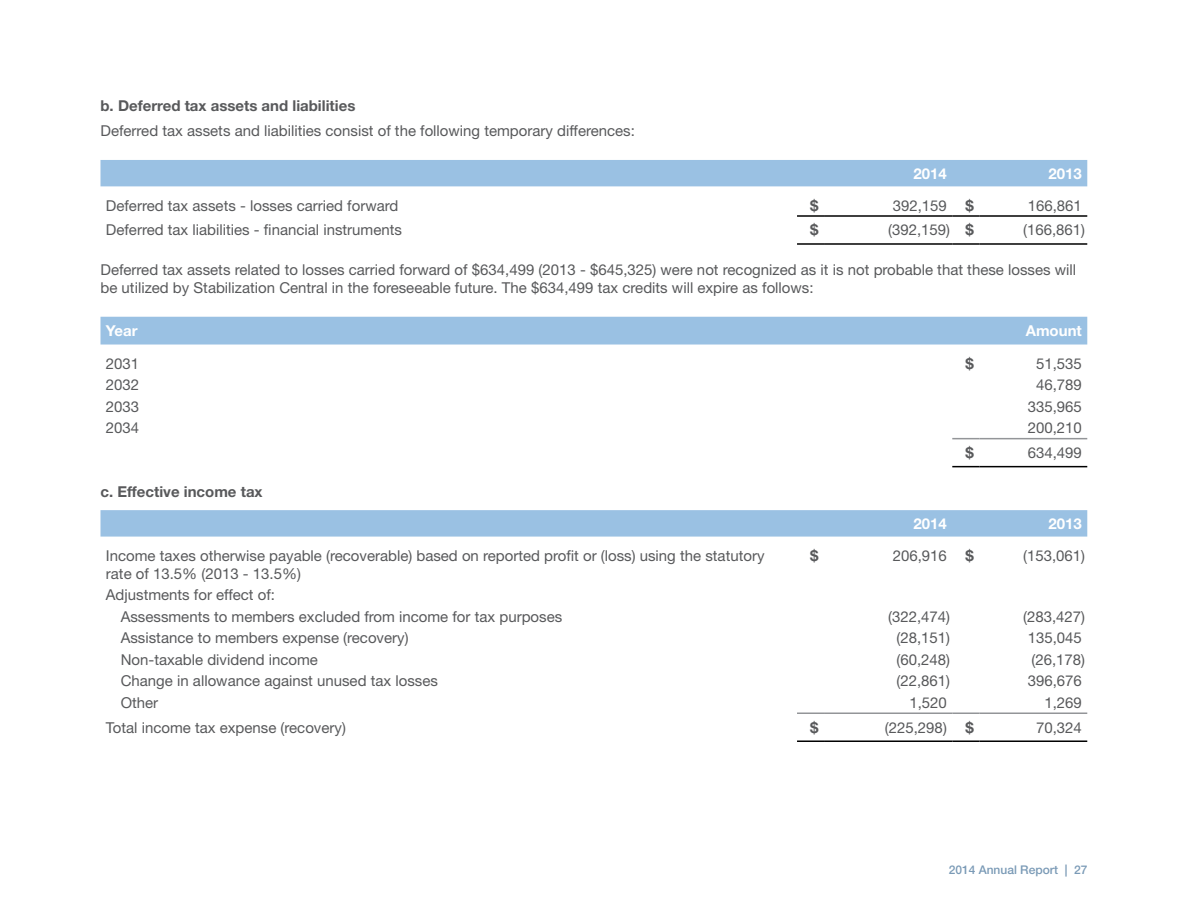
<style>
.page{position:relative;width:1188px;height:918px;background:#fff}
.page>*{position:absolute;margin:0;border:0;box-sizing:border-box;transform-origin:0 0}
.t1{font:15px/18px "Helvetica Neue LT Std";color:#58595b}
.t2{font:700 15px "Helvetica Neue LT Std";color:#58595b}
.t3{font:700 15px "Helvetica Neue LT Std";color:#fff}
.t4{font:500 12px "Helvetica Neue LT Std";color:#7a9ab6}
.s1{font-weight:700}
</style>
<div class="page">
<div style="left:100px;top:160px;width:987px;height:26px;background:#9ac1e3"></div>
<hr style="left:797px;top:215px;width:27px;height:2px;background:#000">
<hr style="left:824px;top:215px;width:128px;height:2px;background:#000">
<hr style="left:952px;top:215px;width:27px;height:2px;background:#000">
<hr style="left:979px;top:215px;width:108px;height:2px;background:#000">
<hr style="left:797px;top:243px;width:27px;height:2px;background:#000">
<hr style="left:824px;top:243px;width:128px;height:2px;background:#000">
<hr style="left:952px;top:243px;width:27px;height:2px;background:#000">
<hr style="left:979px;top:243px;width:108px;height:2px;background:#000">
<div style="left:100px;top:317px;width:987px;height:28px;background:#9ac1e3"></div>
<svg style="left:952px;top:466px;width:27px;height:1px"></svg>
<hr style="left:979px;top:466px;width:108px;height:1px;background:#000">
<svg style="left:952px;top:438px;width:27px;height:1px"></svg>
<hr style="left:979px;top:438px;width:108px;height:1px;background:#939598">
<svg style="left:100px;top:510px;width:987px;height:27px;background:#9cc2e3"></svg>
<svg style="left:797px;top:713px;width:27px;height:1px"></svg>
<hr style="left:824px;top:713px;width:128px;height:1px;background:#939598">
<svg style="left:952px;top:713px;width:27px;height:1px"></svg>
<hr style="left:979px;top:713px;width:108px;height:1px;background:#939598">
<hr style="left:797px;top:740px;width:27px;height:2px;background:#000">
<hr style="left:824px;top:740px;width:128px;height:2px;background:#000">
<hr style="left:952px;top:740px;width:27px;height:2px;background:#000">
<hr style="left:979px;top:740px;width:108px;height:2px;background:#000">
<p class="t2" style="left:100px;top:97px;width:256px">b. Deferred tax assets and liabilities</p>
<p class="t1" style="left:100px;top:121px;width:536px">Deferred tax assets and liabilities consist of the following temporary differences:</p>
<p class="t3" style="left:914px;top:164px;width:35px">2014</p>
<p class="t3" style="left:1049px;top:164px;width:35px">2013</p>
<p class="t1" style="left:106px;top:196px;width:294px">Deferred tax assets - losses carried forward</p>
<p class="t2" style="left:810px;top:196px;width:10px">$</p>
<p class="t1" style="left:893px;top:196px;width:83px">392,159 <span class="s1">$</span></p>
<p class="t1" style="left:1028px;top:196px;width:56px">166,861</p>
<p class="t1" style="left:106px;top:221px;width:298px">Deferred tax liabilities - financial instruments</p>
<p class="t2" style="left:810px;top:221px;width:10px">$</p>
<p class="t1" style="left:888px;top:221px;width:87px">(392,159) <span class="s1">$</span></p>
<p class="t1" style="left:1023px;top:221px;width:63px">(166,861)</p>
<p class="t1" style="left:100px;top:260px;width:977px">Deferred tax assets related to losses carried forward of $634,499 (2013 - $645,325) were not recognized as it is not probable that these losses will be utilized by Stabilization Central in the foreseeable future. The $634,499 tax credits will expire as follows:</p>
<p class="t3" style="left:106px;top:321px;width:33px">Year</p>
<p class="t3" style="left:1026px;top:321px;width:58px">Amount</p>
<p class="t1" style="left:106px;top:354px;width:35px">2031</p>
<p class="t2" style="left:966px;top:354px;width:10px">$</p>
<p class="t1" style="left:1036px;top:354px;width:47px">51,535</p>
<p class="t1" style="left:106px;top:376px;width:35px">2032</p>
<p class="t1" style="left:1036px;top:376px;width:47px">46,789</p>
<p class="t1" style="left:106px;top:397px;width:35px">2033</p>
<p class="t1" style="left:1028px;top:397px;width:56px">335,965</p>
<p class="t1" style="left:106px;top:419px;width:35px">2034</p>
<p class="t1" style="left:1028px;top:419px;width:56px">200,210</p>
<p class="t2" style="left:966px;top:443px;width:10px">$</p>
<p class="t1" style="left:1028px;top:443px;width:56px">634,499</p>
<p class="t2" style="left:100px;top:483px;width:164px">c. Effective income tax</p>
<p class="t3" style="left:914px;top:514px;width:35px">2014</p>
<p class="t3" style="left:1049px;top:514px;width:35px">2013</p>
<p class="t1" style="left:106px;top:546px;width:660px">Income taxes otherwise payable (recoverable) based on reported profit or (loss) using the statutory rate of 13.5% (2013 - 13.5%)</p>
<p class="t2" style="left:810px;top:546px;width:10px">$</p>
<p class="t1" style="left:893px;top:546px;width:83px">206,916 <span class="s1">$</span></p>
<p class="t1" style="left:1023px;top:546px;width:63px">(153,061)</p>
<p class="t1" style="left:121px;top:584px;width:443px;line-height:21.5px;text-indent:-15px">Adjustments for effect of:<br>Assessments to members excluded from income for tax purposes</p>
<p class="t1" style="left:888px;top:607px;width:63px">(322,474)</p>
<p class="t1" style="left:1023px;top:607px;width:63px">(283,427)</p>
<p class="t1" style="left:121px;top:629px;width:289px">Assistance to members expense (recovery)</p>
<p class="t1" style="left:896px;top:629px;width:55px">(28,151)</p>
<p class="t1" style="left:1028px;top:629px;width:56px">135,045</p>
<p class="t1" style="left:121px;top:650px;width:199px">Non-taxable dividend income</p>
<p class="t1" style="left:896px;top:650px;width:55px">(60,248)</p>
<p class="t1" style="left:1031px;top:650px;width:55px">(26,178)</p>
<p class="t1" style="left:121px;top:672px;width:319px">Change in allowance against unused tax losses</p>
<p class="t1" style="left:896px;top:672px;width:55px">(22,861)</p>
<p class="t1" style="left:1028px;top:672px;width:56px">396,676</p>
<p class="t1" style="left:121px;top:693px;width:39px">Other</p>
<p class="t1" style="left:909px;top:693px;width:39px">1,520</p>
<p class="t1" style="left:1044px;top:693px;width:39px">1,269</p>
<p class="t1" style="left:106px;top:718px;width:242px">Total income tax expense (recovery)</p>
<p class="t2" style="left:810px;top:718px;width:10px">$</p>
<p class="t1" style="left:885px;top:718px;width:90px">(225,298) <span class="s1">$</span></p>
<p class="t1" style="left:1036px;top:718px;width:47px">70,324</p>
<p class="t4" style="left:949px;top:862px;width:140px">2014 Annual Report | 27</p>
</div>
